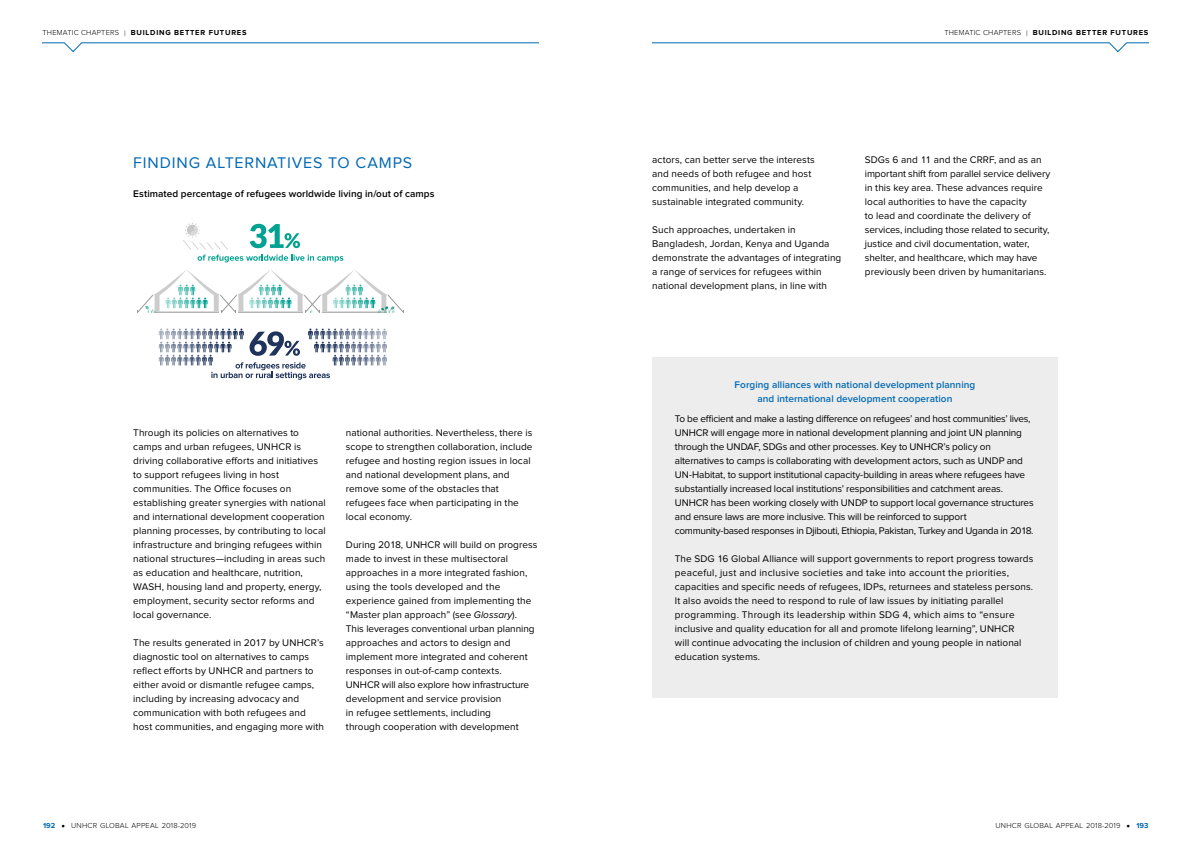
<style>
.page{position:relative;width:1191px;height:842px;background:#fff}
.page>*{position:absolute;margin:0;border:0;box-sizing:border-box;transform-origin:0 0}
.t1{font:16px "Proxima Nova";letter-spacing:.055em;color:#0069b4}
.t2{font:10px/14px "Proxima Nova";letter-spacing:.005em;color:#000}
.t3{font:10px/14px "Proxima Nova";letter-spacing:-.015em;color:#000}
.t4{font:600 10px/14px "Proxima Nova";letter-spacing:.005em;color:#0069b4;text-align:center}
.t5{font:600 10px "Proxima Nova";letter-spacing:.005em;color:#000}
.t6{font:700 7.5px "Proxima Nova";letter-spacing:.1em;color:#000}
.t7{font:300 7.5px "Proxima Nova";letter-spacing:.025em;color:#000}
.s1{font-weight:300}
.s2{font-weight:300;font-size:8px}
.s3{font-style:italic}
.s4{font-weight:700;color:#0069b4}
.s5{font-weight:400;font-size:12px}
</style>
<div class="page">
<svg style="left:183px;top:222px;width:160px;height:40px"></svg>
<svg style="left:137px;top:270px;width:267px;height:43px"></svg>
<svg style="left:159px;top:328px;width:228px;height:52px"></svg>
<div style="left:652px;top:357px;width:405px;height:341px;background:#ededed"></div>
<svg style="left:43px;top:42px;width:496px;height:10px"></svg>
<svg style="left:652px;top:42px;width:496px;height:10px"></svg>
<p class="t6" style="left:43px;top:29px;width:205px"><span class="s1">THEMATIC CHAPTERS</span> <span class="s2">|</span> BUILDING BETTER FUTURES</p>
<p class="t6" style="left:944px;top:29px;width:205px"><span class="s1">THEMATIC CHAPTERS</span> <span class="s2">|</span> BUILDING BETTER FUTURES</p>
<h1 class="t1" style="left:133px;top:155px;width:280px">FINDING ALTERNATIVES TO CAMPS</h1>
<p class="t2" style="left:652px;top:153px;width:164px">actors, can better serve the interests and needs of both refugee and host communities, and help develop a sustainable integrated community.</p>
<p class="t2" style="left:652px;top:223px;width:191px">Such approaches, undertaken in Bangladesh, Jordan, Kenya and Uganda demonstrate the advantages of integrating a range of services for refugees within national development plans, in line with</p>
<p class="t5" style="left:133px;top:189px;width:303px">Estimated percentage of refugees worldwide living in/out of camps</p>
<p class="t2" style="left:865px;top:153px;width:187px">SDGs 6 and 11 and the CRRF, and as an important shift from parallel service delivery in this key area. These advances require local authorities to have the capacity<br>to lead and coordinate the delivery of services, including those related to security, justice and civil documentation, water, shelter, and healthcare, which may have previously been driven by humanitarians.</p>
<p class="t2" style="left:133px;top:426px;width:194px">Through its policies on alternatives to camps and urban refugees, UNHCR is driving collaborative efforts and initiatives to support refugees living in host communities. The Office focuses on establishing greater synergies with national and international development cooperation planning processes, by contributing to local infrastructure and bringing refugees within national structures—including in areas such as education and healthcare, nutrition, WASH, housing land and property, energy, employment, security sector reforms and local governance.</p>
<p class="t2" style="left:133px;top:636px;width:192px">The results generated in 2017 by UNHCR’s diagnostic tool on alternatives to camps reflect efforts by UNHCR and partners to either avoid or dismantle refugee camps, including by increasing advocacy and communication with both refugees and host communities, and engaging more with</p>
<p class="t2" style="left:346px;top:426px;width:188px">national authorities. Nevertheless, there is scope to strengthen collaboration, include refugee and hosting region issues in local and national development plans, and remove some of the obstacles that refugees face when participating in the local economy.</p>
<p class="t2" style="left:346px;top:538px;width:193px">During 2018, UNHCR will build on progress made to invest in these multisectoral approaches in a more integrated fashion, using the tools developed and the experience gained from implementing the “Master plan approach” (see <span class="s3">Glossary</span>).<br>This leverages conventional urban planning approaches and actors to design and implement more integrated and coherent responses in out-of-camp contexts.<br>UNHCR will also explore how infrastructure development and service provision<br>in refugee settlements, including<br>through cooperation with development</p>
<p class="t4" style="left:734px;top:378px;width:242px">Forging alliances with national development planning and international development cooperation</p>
<p class="t3" style="left:675px;top:412px;width:360px">To be efficient and make a lasting difference on refugees’ and host communities’ lives, UNHCR will engage more in national development planning and joint UN planning through the UNDAF, SDGs and other processes. Key to UNHCR’s policy on alternatives to camps is collaborating with development actors, such as UNDP and UN-Habitat, to support institutional capacity-building in areas where refugees have substantially increased local institutions’ responsibilities and catchment areas.<br>UNHCR has been working closely with UNDP to support local governance structures and ensure laws are more inclusive. This will be reinforced to support community-based responses in Djibouti, Ethiopia, Pakistan, Turkey and Uganda in 2018.</p>
<p class="t2" style="left:675px;top:552px;width:360px">The SDG 16 Global Alliance will support governments to report progress towards peaceful, just and inclusive societies and take into account the priorities, capacities and specific needs of refugees, IDPs, returnees and stateless persons.<br>It also avoids the need to respond to rule of law issues by initiating parallel programming. Through its leadership within SDG 4, which aims to “ensure inclusive and quality education for all and promote lifelong learning”, UNHCR<br>will continue advocating the inclusion of children and young people in national education systems.</p>
<p class="t7" style="left:43px;top:822px;width:155px"><span class="s4">192</span> <span class="s5">•</span> UNHCR GLOBAL APPEAL 2018-2019</p>
<p class="t7" style="left:995px;top:822px;width:154px">UNHCR GLOBAL APPEAL 2018-2019 <span class="s5">•</span> <span class="s4">193</span></p>
</div>
